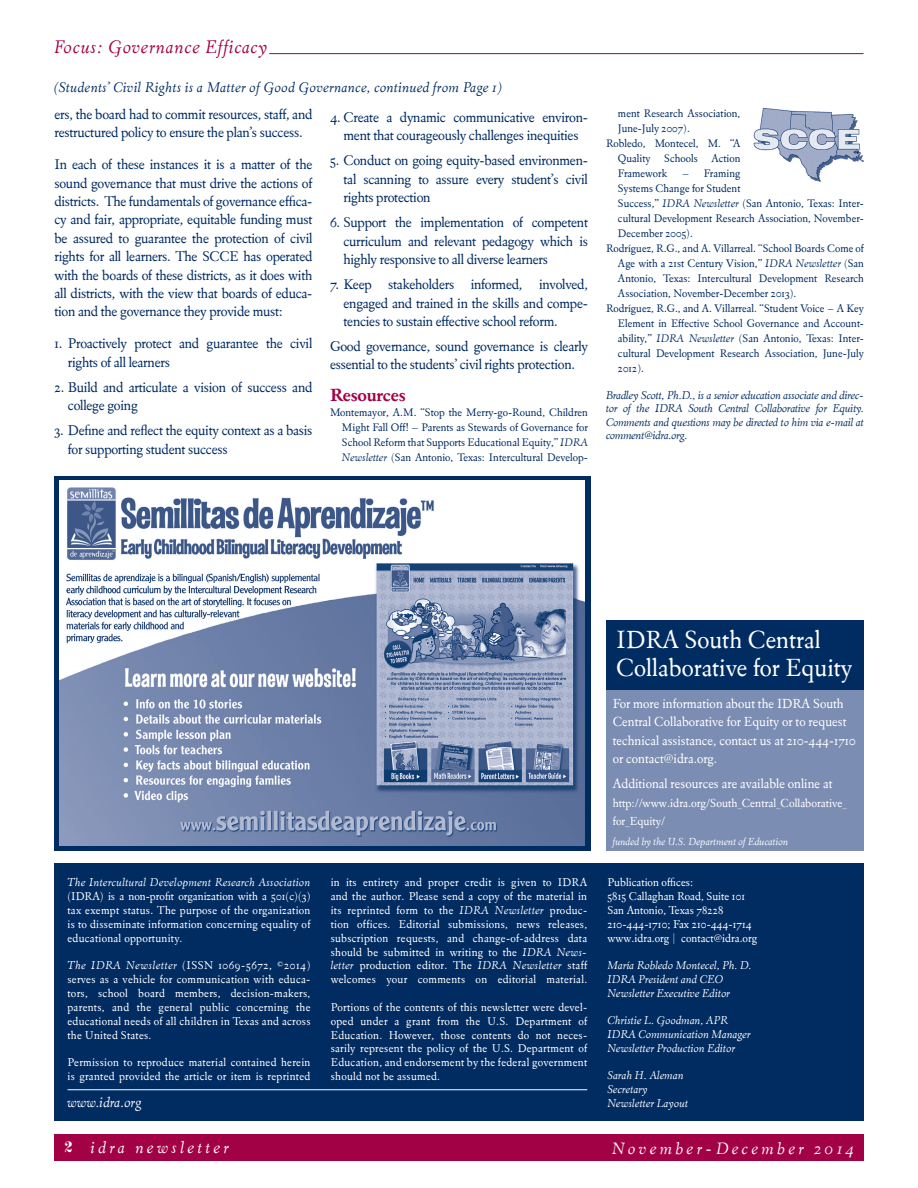
<style>
.page{position:relative;width:918px;height:1188px;background:#fff}
.page>*{position:absolute;margin:0;border:0;box-sizing:border-box;transform-origin:0 0}
.t1{font:25.5px/28.5px "Eldorado Text";color:#fff}
.t2{font:italic 18.75px "Eldorado Text";letter-spacing:.04em;color:#a30146}
.subhead{font:700 18px "Eldorado Text";letter-spacing:-.02em;color:#a30146}
.t3{font:italic 16.8px "Eldorado Text";letter-spacing:.2em;color:#fff}
.t4{font:700 15px "Inflex MT Std";color:#fff}
.subhead-2{font:14.4px/18.3px "Eldorado Text";letter-spacing:-.02em;color:#002c62}
.body{font:italic 14.4px "Eldorado Text";letter-spacing:.02em;color:#002c62}
.body-2{font:italic 14.4px "Eldorado Text";color:#fff}
.bullets{font:13.5px/18.3px "Eldorado Text";color:#fff}
.bullets-2{font:12px/18.3px "Eldorado Text";color:#fff}
.body-3{font:11.7px/13.8px "Eldorado Text";letter-spacing:.02em;color:#fff;text-align:justify}
.body-4{font:italic 11.7px/13.8px "Eldorado Text";color:#fff}
.subhead-3{font:italic 11.7px/13.5px "Eldorado Text";letter-spacing:-.02em;color:#002c62;text-align:justify}
.body-5{font:11.7px/13.8px "Eldorado Text";color:#fff}
.subhead-4{font:11.25px/15px "Eldorado Text";color:#002c62;text-align:justify}
.bullets-3{font:italic 10.5px "Eldorado Text";color:#fff}
.s1{font-style:italic}
</style>
<div class="page">
<div style="left:54px;top:1134px;width:810px;height:27px;background:#a30146"></div>
<hr style="left:269px;top:53px;width:595px;height:1px;background:#a30146">
<div style="left:54px;top:863px;width:810px;height:257px;background:#002c62"></div>
<hr style="left:68px;top:1089px;width:519px;height:1px;background:#fff">
<div style="left:606px;top:621px;width:258px;height:89px;background:#002c62"></div>
<div style="left:606px;top:690px;width:258px;height:160px;background:#7c8db3"></div>
<img style="left:754px;top:108px;width:110px;height:73px">
<div style="left:54px;top:476px;width:536px;height:374px;background:#002c62"></div>
<img style="left:59px;top:480px;width:525px;height:365px">
<p class="t2" style="left:54px;top:36px;width:215px">Focus: Governance Efficacy</p>
<p class="body" style="left:54px;top:79px;width:450px">(Students’ Civil Rights is a Matter of Good Governance, continued from Page 1)</p>
<p class="subhead-2" style="left:54px;top:105px;width:260px">ers, the board had to commit resources, staff, and restructured policy to ensure the plan’s success.</p>
<p class="subhead-2" style="left:54px;top:156px;width:260px;text-align:justify">In each of these instances it is a matter of the sound governance that must drive the actions of districts. The fundamentals of governance effica&shy;cy and fair, appropriate, equitable funding must be assured to guarantee the protection of civil rights for all learners. The SCCE has operated with the boards of these districts, as it does with all districts, with the view that boards of educa&shy;tion and the governance they provide must:</p>
<p class="subhead-2" style="left:68px;top:334px;width:246px;text-indent:-14px">1. Proactively protect and guarantee the civil rights of all learners</p>
<p class="subhead-2" style="left:68px;top:378px;width:246px;text-indent:-14px">2. Build and articulate a vision of success and college going</p>
<p class="subhead-2" style="left:68px;top:421px;width:246px;text-indent:-14px">3. Define and reflect the equity context as a basis for supporting student success</p>
<p class="subhead-2" style="left:330px;top:108px;width:260px;text-align:center">4. Create a dynamic communicative environ&shy;ment that courageously challenges inequities</p>
<p class="subhead-2" style="left:344px;top:152px;width:246px;text-align:justify;text-indent:-14px">5. Conduct on going equity-based environmen&shy;tal scanning to assure every student’s civil rights protection</p>
<p class="subhead-2" style="left:344px;top:214px;width:246px;text-align:justify;text-indent:-14px">6. Support the implementation of competent curriculum and relevant pedagogy which is highly responsive to all diverse learners</p>
<p class="subhead-2" style="left:344px;top:275px;width:246px;text-align:justify;text-indent:-14px">7. Keep stakeholders informed, involved, engaged and trained in the skills and compe&shy;tencies to sustain effective school reform.</p>
<p class="subhead-2" style="left:330px;top:337px;width:260px">Good governance, sound governance is clearly essential to the students’ civil rights protection.</p>
<p class="subhead" style="left:330px;top:385px;width:77px">Resources</p>
<p class="subhead-4" style="left:342px;top:405px;width:248px;text-indent:-12px">Montemayor, A.M. “Stop the Merry-go-Round, Children Might Fall Off! – Parents as Stewards of Governance for School Reform that Supports Educational Equity,” <span class="s1">IDRA Newsletter</span> (San Antonio, Texas: Intercultural Develop-</p>
<p class="subhead-4" style="left:618px;top:106px;width:124px">ment Research Association,<br>June-July 2007).</p>
<p class="subhead-4" style="left:618px;top:136px;width:124px;text-indent:-12px">Robledo, Montecel, M. “A Quality Schools Action Framework</p>
<p class="subhead-4" style="left:618px;top:166px;width:248px;text-align:left;text-indent:64px">– Framing<br>Systems Change for Student<br>Success,” <span class="s1">IDRA Newsletter</span> (San Antonio, Texas: Inter&shy;cultural Development Research Association, November-December 2005).</p>
<p class="subhead-4" style="left:618px;top:241px;width:248px;text-indent:-12px">Rodríguez, R.G., and A. Villarreal. “School Boards Come of Age with a 21st Century Vision,” <span class="s1">IDRA Newsletter</span> (San Antonio, Texas: Intercultural Development Research Association, November-December 2013).</p>
<p class="subhead-4" style="left:618px;top:301px;width:248px;text-indent:-12px">Rodríguez, R.G., and A. Villarreal. “Student Voice – A Key Element in Effective School Governance and Account&shy;ability,” <span class="s1">IDRA Newsletter</span> (San Antonio, Texas: Inter&shy;cultural Development Research Association, June-July 2012).</p>
<p class="subhead-3" style="left:606px;top:388px;width:260px">Bradley Scott, Ph.D., is a senior education associate and direc&shy;tor of the IDRA South Central Collaborative for Equity.<br>Comments and questions may be directed to him via e-mail at comment@idra.org.</p>
<p class="body-3" style="left:68px;top:876px;width:245px"><span class="s1">The Intercultural Development Research Association </span>(IDRA) is a non-profit organization with a 501(c)(3) tax exempt status. The purpose of the organization is to disseminate information concerning equality of educational opportunity.</p>
<p class="body-3" style="left:68px;top:959px;width:245px"><span class="s1">The IDRA Newsletter</span> (ISSN 1069-5672, ©2014) serves as a vehicle for communication with educa&shy;tors, school board members, decision-makers, parents, and the general public concerning the educational needs of all children in Texas and across the United States.</p>
<p class="body-3" style="left:68px;top:1055px;width:244px">Permission to reproduce material contained herein is granted provided the article or item is reprinted</p>
<p class="body-2" style="left:68px;top:1094px;width:76px">www.idra.org</p>
<p class="body-3" style="left:331px;top:876px;width:258px">in its entirety and proper credit is given to IDRA and the author. Please send a copy of the material in its reprinted form to the <span class="s1">IDRA Newsletter</span> produc&shy;tion offices. Editorial submissions, news releases, subscription requests, and change-of-address data should be submitted in writing to the <span class="s1">IDRA News&shy;letter</span> production editor. The <span class="s1">IDRA Newsletter</span> staff welcomes your comments on editorial material.</p>
<p class="body-3" style="left:331px;top:1000px;width:258px">Portions of the contents of this newsletter were devel&shy;oped under a grant from the U.S. Department of Education. However, those contents do not neces&shy;sarily represent the policy of the U.S. Department of Education, and endorsement by the federal government should not be assumed.</p>
<p class="t1" style="left:616px;top:625px;width:238px">IDRA South Central<br>Collaborative for Equity</p>
<p class="bullets" style="left:613px;top:695px;width:245px">For more information about the IDRA South Central Collaborative for Equity or to request technical assistance, contact us at 210-444-1710 or contact@idra.org.</p>
<p class="bullets" style="left:613px;top:775px;width:221px">Additional resources are available online at</p>
<p class="bullets-2" style="left:613px;top:794px;width:236px">http://www.idra.org/South_Central_Collaborative_ for_Equity/</p>
<p class="bullets-3" style="left:613px;top:835px;width:177px">funded by the U.S. Department of Education</p>
<p class="body-5" style="left:608px;top:876px;width:151px">Publication offices:<br>5815 Callaghan Road, Suite 101<br>San Antonio, Texas 78228<br>210-444-1710; Fax 210-444-1714 www.idra.org | contact@idra.org</p>
<p class="body-4" style="left:608px;top:959px;width:146px">María Robledo Montecel, Ph. D.<br>IDRA President and CEO<br>Newsletter Executive Editor</p>
<p class="body-4" style="left:608px;top:1014px;width:145px">Christie L. Goodman, APR<br>IDRA Communication Manager<br>Newsletter Production Editor</p>
<p class="body-4" style="left:608px;top:1069px;width:82px">Sarah H. Aleman<br>Secretary<br>Newsletter Layout</p>
<p class="t4" style="left:65px;top:1138px;width:9px">2</p>
<p class="t3" style="left:91px;top:1138px;width:140px">idra newsletter</p>
<p class="t3" style="left:612px;top:1139px;width:244px">November-December 2014</p>
</div>
